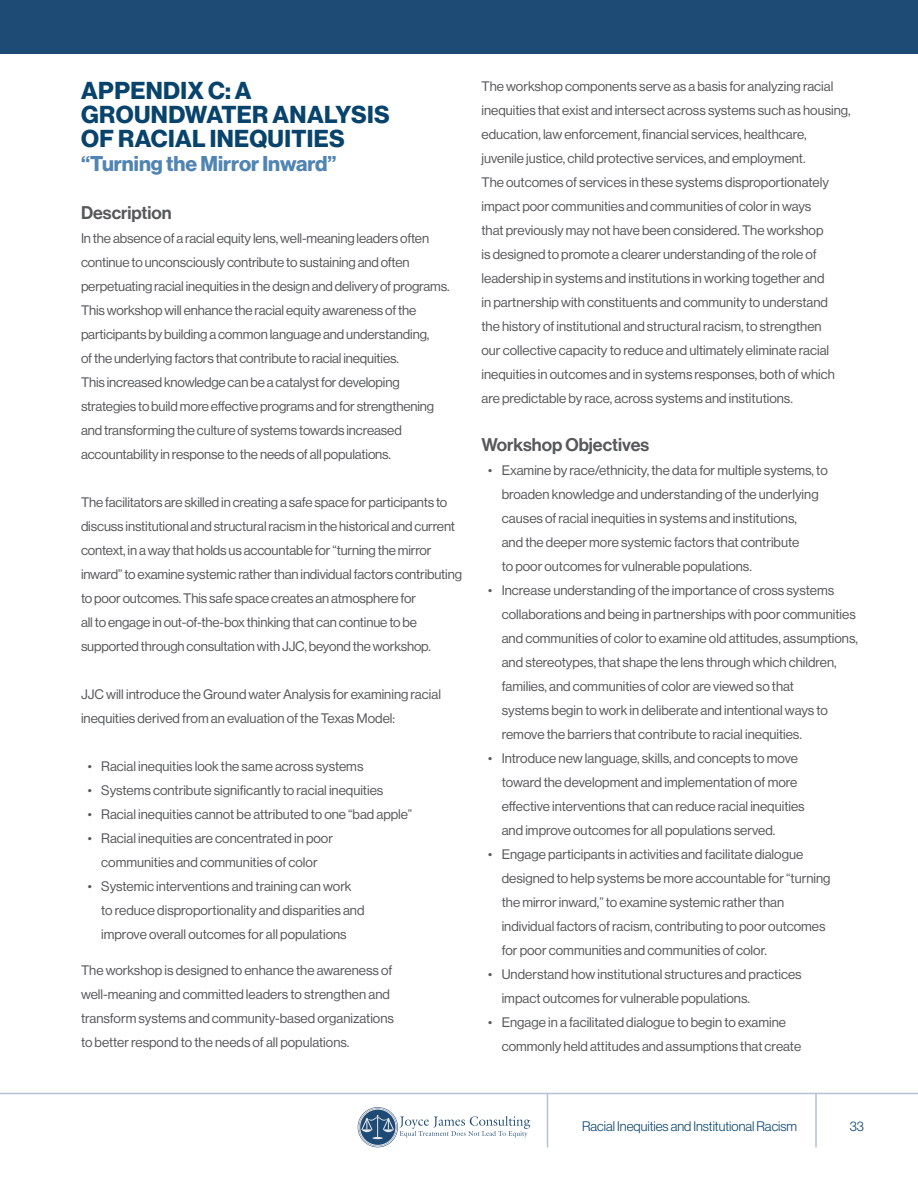
<style>
.page{position:relative;width:918px;height:1188px;background:#fff}
.page>*{position:absolute;margin:0;border:0;box-sizing:border-box;transform-origin:0 0}
.Heading_1{font:24px/24px "N Haas Grotesk DS Pro 75 Bd";letter-spacing:.015em;color:#08436c}
.Heading_2{font:21px "N Haas Grotesk DS Pro 75 Bd";color:#5084b2}
.Heading_3{font:18px "N Haas Grotesk DS Pro 65 Md";color:#57585a}
.Body{font:13.5px/24px "N Haas Grotesk DS Pro 55 Rg";color:#57585a}
.t1{font:13.5px "N Haas Grotesk DS Pro 45 Lt";color:#08436c}
</style>
<div class="page">
<div style="left:0;top:0;width:918px;height:54px;background:#1e4b75"></div>
<hr style="left:0;top:1093px;width:918px;height:1px;background:#b6c0d6">
<svg style="left:358px;top:1107px;width:40px;height:40px"></svg>
<div style="left:360px;top:1109px;width:36px;height:36px;border:1px solid #e6e7e9;border-radius:50%"></div>
<div style="left:359px;top:1108px;width:38px;height:39px;border:1px solid #e6e7e9;border-radius:50%"></div>
<svg style="left:400px;top:1116px;width:130px;height:21px"></svg>
<svg style="left:361px;top:1115px;width:33px;height:24px"></svg>
<hr style="left:815px;top:1094px;width:2px;height:54px;background:#b6c0d6">
<hr style="left:547px;top:1094px;width:1px;height:54px;background:#b6c0d6">
<p class="Heading_1" style="left:81px;top:79px;width:310px">APPENDIX C: A<br>GROUNDWATER ANALYSIS<br>OF RACIAL INEQUITIES</p>
<p class="Heading_2" style="left:81px;top:152px;width:257px">“Turning the Mirror Inward”</p>
<p class="Heading_3" style="left:81px;top:203px;width:92px">Description</p>
<p class="Body" style="left:81px;top:227px;width:369px">In the absence of a racial equity lens, well-meaning leaders often continue to unconsciously contribute to sustaining and often perpetuating racial inequities in the design and delivery of programs.<br>This workshop will enhance the racial equity awareness of the participants by building a common language and understanding,<br>of the underlying factors that contribute to racial inequities.<br>This increased knowledge can be a catalyst for developing strategies to build more effective programs and for strengthening and transforming the culture of systems towards increased accountability in response to the needs of all populations.</p>
<p class="Body" style="left:81px;top:491px;width:383px">The facilitators are skilled in creating a safe space for participants to discuss institutional and structural racism in the historical and current context, in a way that holds us accountable for “turning the mirror inward” to examine systemic rather than individual factors contributing to poor outcomes. This safe space creates an atmosphere for<br>all to engage in out-of-the-box thinking that can continue to be supported through consultation with JJC, beyond the workshop.</p>
<p class="Body" style="left:81px;top:683px;width:362px">JJC will introduce the Ground water Analysis for examining racial inequities derived from an evaluation of the Texas Model:</p>
<p class="Body" style="left:88px;top:755px;width:277px">• Racial inequities look the same across systems</p>
<p class="Body" style="left:88px;top:779px;width:297px">• Systems contribute significantly to racial inequities</p>
<p class="Body" style="left:88px;top:803px;width:326px">• Racial inequities cannot be attributed to one “bad apple”</p>
<p class="Body" style="left:88px;top:827px;width:247px;text-align:center">• Racial inequities are concentrated in poor communities and communities of color</p>
<p class="Body" style="left:101px;top:875px;width:265px;text-indent:-14px">• Systemic interventions and training can work to reduce disproportionality and disparities and improve overall outcomes for all populations</p>
<p class="Body" style="left:81px;top:959px;width:314px">The workshop is designed to enhance the awareness of well-meaning and committed leaders to strengthen and transform systems and community-based organizations to better respond to the needs of all populations.</p>
<p class="Body" style="left:482px;top:75px;width:371px">The workshop components serve as a basis for analyzing racial inequities that exist and intersect across systems such as housing, education, law enforcement, financial services, healthcare, juvenile justice, child protective services, and employment.<br>The outcomes of services in these systems disproportionately impact poor communities and communities of color in ways<br>that previously may not have been considered. The workshop<br>is designed to promote a clearer understanding of the role of leadership in systems and institutions in working together and<br>in partnership with constituents and community to understand<br>the history of institutional and structural racism, to strengthen<br>our collective capacity to reduce and ultimately eliminate racial inequities in outcomes and in systems responses, both of which are predictable by race, across systems and institutions.</p>
<p class="Heading_3" style="left:482px;top:435px;width:169px">Workshop Objectives</p>
<p class="Body" style="left:502px;top:459px;width:328px;text-indent:-14px">• Examine by race/ethnicity, the data for multiple systems, to broaden knowledge and understanding of the underlying causes of racial inequities in systems and institutions,<br>and the deeper more systemic factors that contribute<br>to poor outcomes for vulnerable populations.</p>
<p class="Body" style="left:502px;top:579px;width:358px;text-indent:-14px">• Increase understanding of the importance of cross systems collaborations and being in partnerships with poor communities and communities of color to examine old attitudes, assumptions, and stereotypes, that shape the lens through which children, families, and communities of color are viewed so that<br>systems begin to work in deliberate and intentional ways to remove the barriers that contribute to racial inequities.</p>
<p class="Body" style="left:502px;top:747px;width:304px;text-indent:-14px">• Introduce new language, skills, and concepts to move toward the development and implementation of more effective interventions that can reduce racial inequities and improve outcomes for all populations served.</p>
<p class="Body" style="left:502px;top:843px;width:330px;text-indent:-14px">• Engage participants in activities and facilitate dialogue designed to help systems be more accountable for “turning the mirror inward,” to examine systemic rather than individual factors of racism, contributing to poor outcomes for poor communities and communities of color.</p>
<p class="Body" style="left:502px;top:963px;width:301px;text-indent:-14px">• Understand how institutional structures and practices impact outcomes for vulnerable populations.</p>
<p class="Body" style="left:502px;top:1011px;width:301px;text-indent:-14px">• Engage in a facilitated dialogue to begin to examine commonly held attitudes and assumptions that create</p>
<p class="t1" style="left:582px;top:1119px;width:217px">Racial Inequities and Institutional Racism</p>
<p class="t1" style="left:850px;top:1119px;width:16px">33</p>
</div>
